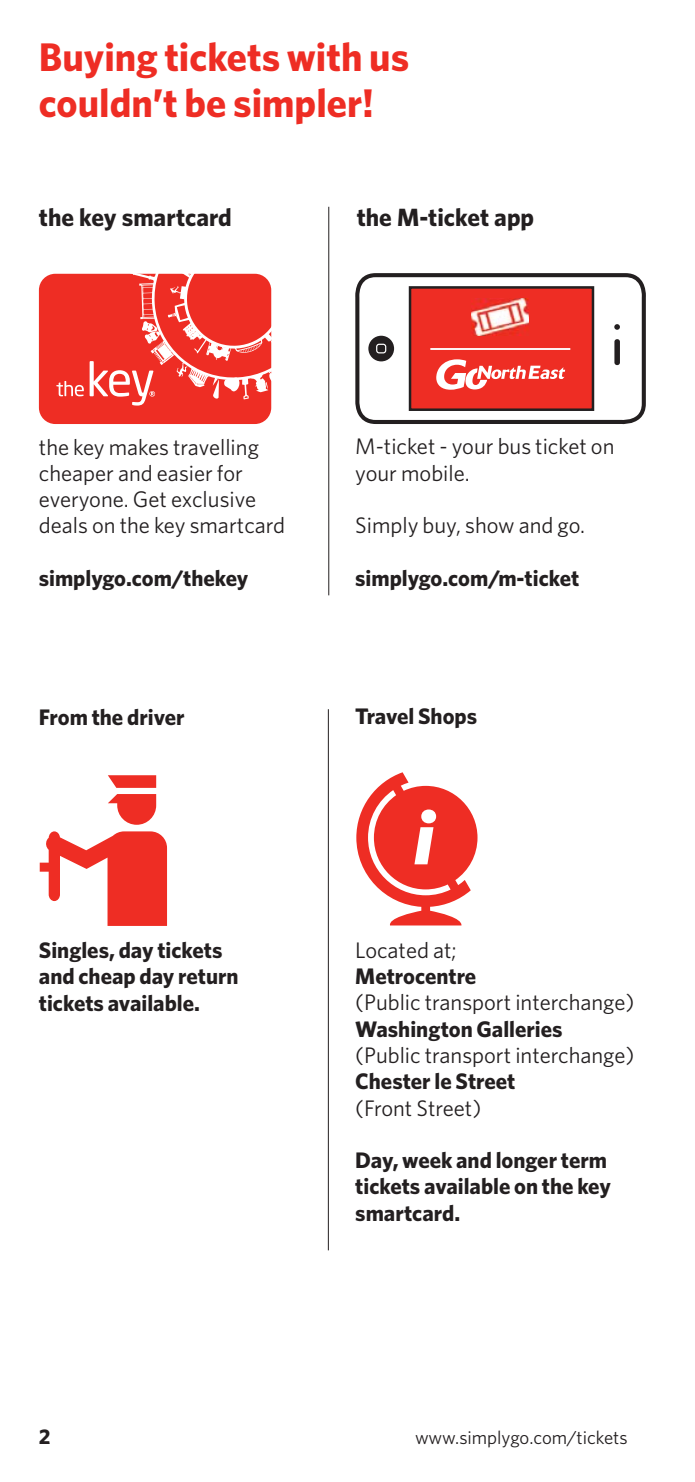
<style>
.page{position:relative;width:695px;height:1482px;background:#fff}
.page>*{position:absolute;margin:0;border:0;box-sizing:border-box;transform-origin:0 0}
.t1{font:700 40px/46px "Whitney";color:#ee2d24}
.t2{font:700 25px "Whitney";color:#231f20}
.t3{font:22.5px/26.2px "Whitney";color:#231f20}
.t4{font:700 22.5px/26.2px "Whitney";color:#231f20}
.t5{font:700 21.25px "Whitney";color:#231f20}
.t6{font:18.75px "Whitney";letter-spacing:-.005em;color:#231f20}
</style>
<div class="page">
<div style="left:39px;top:274px;width:232px;height:150px;background:#ee2d24;border-radius:16px"></div>
<svg style="left:56px;top:206px;width:274px;height:199px"></svg>
<svg style="left:355px;top:273px;width:290px;height:151px;background:#423f40"></svg>
<svg style="left:359px;top:276px;width:282px;height:144px"></svg>
<hr style="left:430px;top:348px;width:140px;height:2px;background:#fff">
<hr style="left:328px;top:207px;width:1px;height:388px;background:#231f20">
<hr style="left:328px;top:709px;width:1px;height:541px;background:#231f20">
<svg style="left:108px;top:794px;width:48px;height:30px"></svg>
<svg style="left:108px;top:775px;width:48px;height:13px"></svg>
<svg style="left:40px;top:831px;width:127px;height:95px"></svg>
<svg style="left:356px;top:772px;width:121px;height:153px"></svg>
<h1 class="t1" style="left:39px;top:38px;width:372px">Buying tickets with us couldn’t be simpler!</h1>
<p class="t2" style="left:39px;top:208px;width:194px">the key smartcard</p>
<p class="t2" style="left:356px;top:208px;width:179px">the M-ticket app</p>
<p class="t3" style="left:39px;top:435px;width:248px">the key makes travelling cheaper and easier for everyone. Get exclusive deals on the key smartcard</p>
<p class="t4" style="left:39px;top:566px;width:211px">simplygo.com/thekey</p>
<p class="t3" style="left:355px;top:435px;width:260px">M-ticket - your bus ticket on your mobile.</p>
<p class="t3" style="left:355px;top:514px;width:231px">Simply buy, show and go.</p>
<p class="t4" style="left:355px;top:566px;width:225px">simplygo.com/m-ticket</p>
<p class="t4" style="left:39px;top:706px;width:147px">From the driver</p>
<p class="t4" style="left:355px;top:705px;width:123px">Travel Shops</p>
<p class="t4" style="left:39px;top:938px;width:201px">Singles, day tickets and cheap day return tickets available.</p>
<p class="t3" style="left:355px;top:938px;width:103px">Located at;</p>
<p class="t4" style="left:355px;top:965px;width:122px">Metrocentre</p>
<p class="t3" style="left:355px;top:991px;width:280px">(Public transport interchange)</p>
<p class="t4" style="left:355px;top:1017px;width:209px">Washington Galleries</p>
<p class="t3" style="left:355px;top:1043px;width:280px">(Public transport interchange)</p>
<p class="t4" style="left:355px;top:1070px;width:161px">Chester le Street</p>
<p class="t3" style="left:355px;top:1096px;width:127px">(Front Street)</p>
<p class="t4" style="left:355px;top:1148px;width:257px">Day, week and longer term tickets available on the key smartcard.</p>
<p class="t5" style="left:39px;top:1428px;width:13px">2</p>
<p class="t6" style="left:415px;top:1430px;width:214px">www.simplygo.com/tickets</p>
</div>
